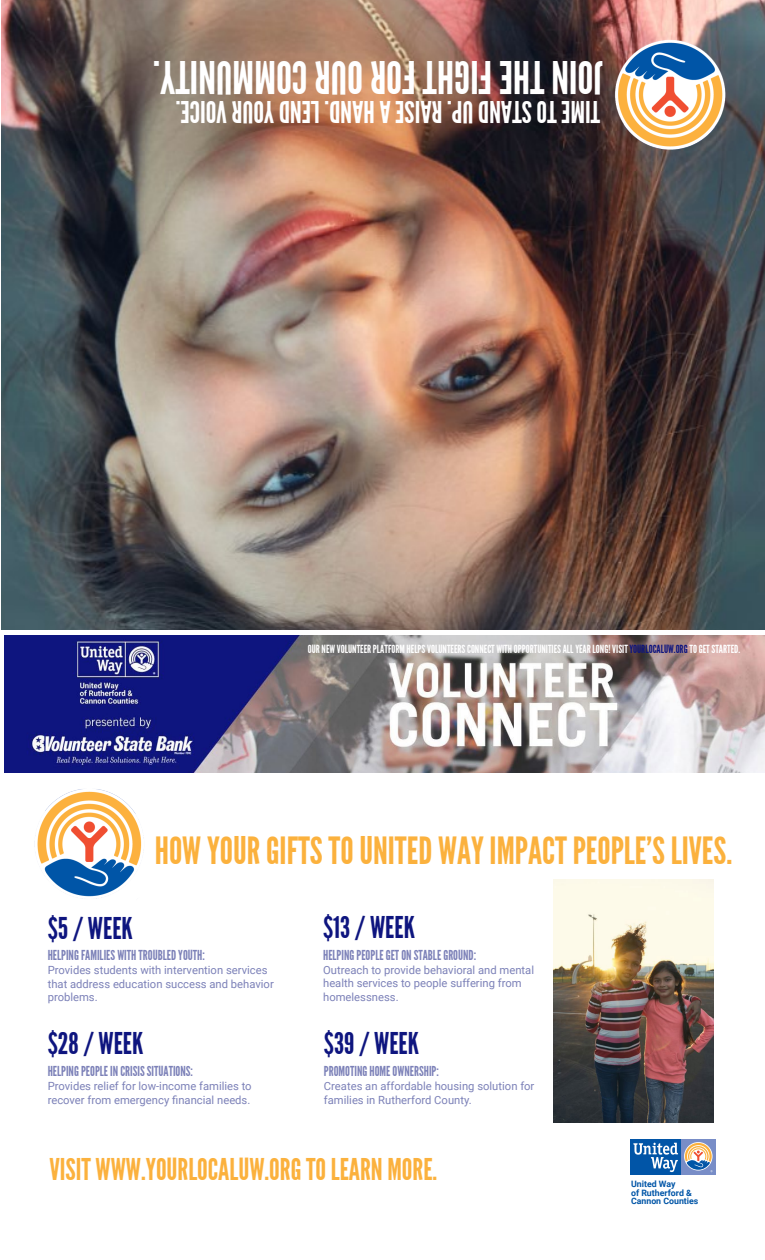
<style>
.page{position:relative;width:765px;height:1260px;background:#fff}
.page>*{position:absolute;margin:0;border:0;box-sizing:border-box;transform-origin:0 0}
.t1{font:45px "League Gothic";color:#fff}
.t2{font:37.5px "League Gothic";color:#fbb13d}
.t3{font:30px "League Gothic";color:#fff}
.t4{font:30px "League Gothic";color:#fbb13d}
.t5{font:30px "League Gothic";color:#0e157f}
.t6{font:13.75px "League Gothic";color:#7c81b8}
.t7{font:11.25px/13.5px "Roboto";color:#7c81b8}
.t8{font:11.25px "League Gothic";color:#fff}
.t9{font:700 8.75px/8.8px "Roboto";color:#0155a7}
.s1{color:#0e157f}
</style>
<div class="page">
<img style="left:2px;top:0;width:763px;height:630px">
<img style="left:587px;top:36px;width:153px;height:144px">
<img style="left:5px;top:635px;width:760px;height:137px">
<svg style="left:630px;top:1139px;width:86px;height:36px;background:#5f88b7"></svg>
<img style="left:20px;top:759px;width:153px;height:140px">
<img style="left:553px;top:879px;width:160px;height:243px">
<p class="t1" style="left:603px;top:103px;width:451px;rotate:-180deg">JOIN THE FIGHT FOR OUR COMMUNITY.</p>
<p class="t3" style="left:600px;top:129px;width:426px;rotate:-180deg">TIME TO STAND UP. RAISE A HAND. LEND YOUR VOICE.</p>
<p class="t8" style="left:308px;top:642px;width:434px">OUR NEW VOLUNTEER PLATFORM HELPS VOLUNTEERS CONNECT WITH OPPORTUNITIES ALL YEAR LONG! VISIT <span class="s1">YOURLOCALUW.ORG</span> TO GET STARTED.</p>
<p class="t2" style="left:155px;top:829px;width:579px">HOW YOUR GIFTS TO UNITED WAY IMPACT PEOPLE’S LIVES.</p>
<p class="t5" style="left:48px;top:911px;width:87px">$5 / WEEK</p>
<p class="t6" style="left:48px;top:948px;width:159px">HELPING FAMILIES WITH TROUBLED YOUTH:</p>
<p class="t7" style="left:48px;top:963px;width:228px">Provides students with intervention services that address education success and behavior problems.</p>
<p class="t5" style="left:48px;top:1027px;width:97px">$28 / WEEK</p>
<p class="t6" style="left:48px;top:1063px;width:147px">HELPING PEOPLE IN CRISIS SITUATIONS:</p>
<p class="t7" style="left:48px;top:1079px;width:206px">Provides relief for low-income families to recover from emergency financial needs.</p>
<p class="t5" style="left:323px;top:910px;width:93px">$13 / WEEK</p>
<p class="t6" style="left:323px;top:947px;width:155px">HELPING PEOPLE GET ON STABLE GROUND:</p>
<p class="t7" style="left:323px;top:963px;width:212px">Outreach to provide behavioral and mental health services to people suffering from homelessness.</p>
<p class="t5" style="left:324px;top:1027px;width:97px">$39 / WEEK</p>
<p class="t6" style="left:324px;top:1063px;width:116px">PROMOTING HOME OWNERSHIP:</p>
<p class="t7" style="left:324px;top:1079px;width:212px">Creates an affordable housing solution for families in Rutherford County.</p>
<p class="t4" style="left:49px;top:1153px;width:389px">VISIT WWW.YOURLOCALUW.ORG TO LEARN MORE.</p>
<p class="t9" style="left:631px;top:1179px;width:69px">United Way<br>of Rutherford &amp;<br>Cannon Counties</p>
</div>
